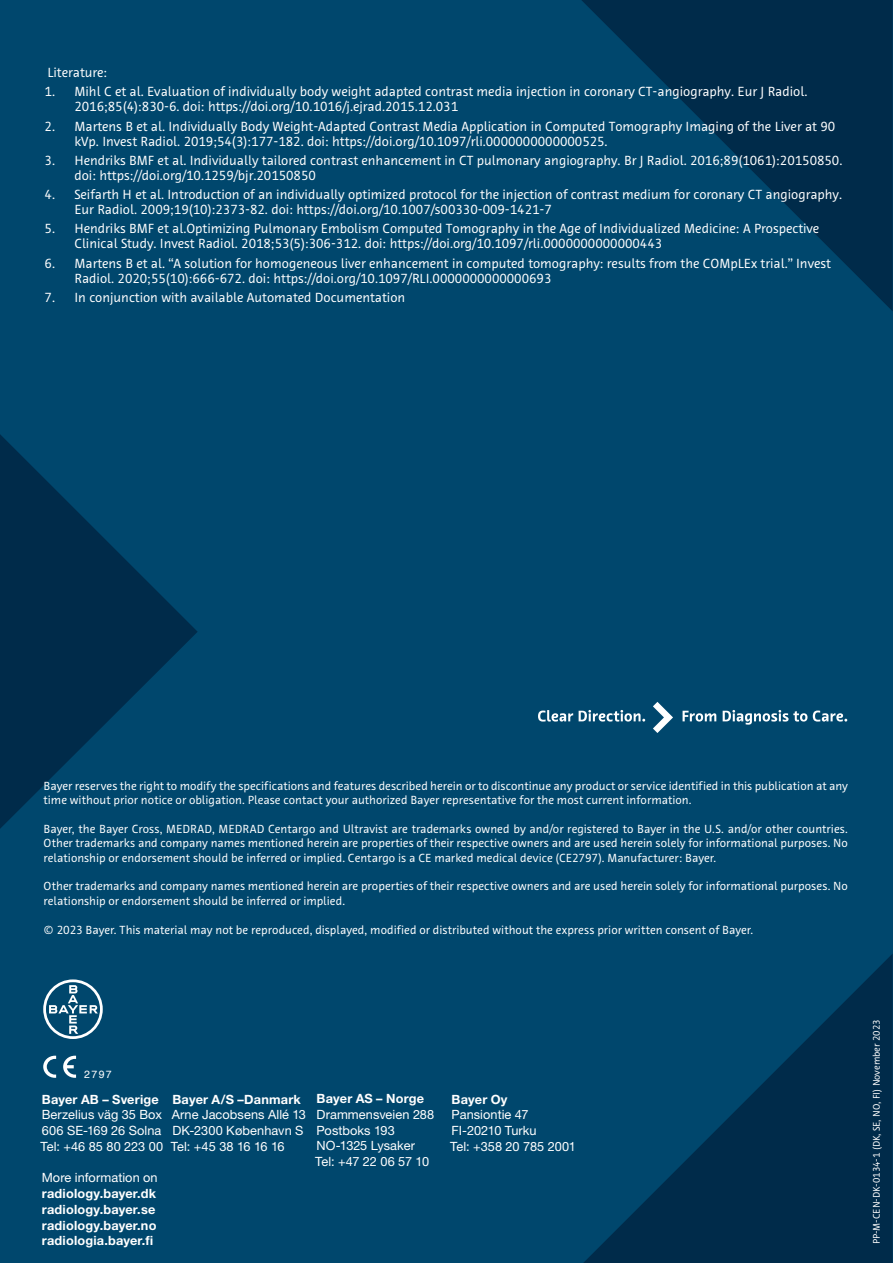
<style>
.page{position:relative;width:893px;height:1263px;background:#fff}
.page>*{position:absolute;margin:0;border:0;box-sizing:border-box;transform-origin:0 0}
.t1{font:13.5px/15px "Bayer Sans";color:#fff}
.t2{font:12.75px/15.8px "Helvetica Neue LT Pro";letter-spacing:.005em;color:#fff}
.t3{font:700 12.75px/15.8px "Helvetica Neue LT Pro";letter-spacing:.015em;color:#fff;text-align:justify}
.t4{font:12px/14.4px "Bayer Sans";letter-spacing:.005em;color:#fff}
.t5{font:10.5px "Helvetica";color:#fff}
.t6{font:9.75px "Bayer Sans";color:#fff}
</style>
<div class="page">
<svg style="left:0;top:0;width:255px;height:1263px;fill:#00476d"></svg>
<div style="left:255px;top:0;width:638px;height:1263px;background:#00476d"></div>
<svg style="left:582px;top:0;width:311px;height:311px;fill:#002b4b"></svg>
<svg style="left:43px;top:979px;width:60px;height:60px"></svg>
<svg style="left:43px;top:1056px;width:13px;height:22px"></svg>
<svg style="left:63px;top:1056px;width:13px;height:22px"></svg>
<svg style="left:538px;top:702px;width:309px;height:31px"></svg>
<svg style="left:583px;top:954px;width:310px;height:309px"></svg>
<p class="t1" style="left:47px;top:65px;width:61px">Literature:</p>
<p class="t1" style="left:74px;top:84px;width:734px;text-indent:-30px">1. Mihl C et al. Evaluation of individually body weight adapted contrast media injection in coronary CT-angiography. Eur J Radiol.<br>2016;85(4):830-6. doi: https://doi.org/10.1016/j.ejrad.2015.12.031</p>
<p class="t1" style="left:74px;top:119px;width:762px;text-indent:-30px">2. Martens B et al. Individually Body Weight-Adapted Contrast Media Application in Computed Tomography Imaging of the Liver at 90 kVp. Invest Radiol. 2019;54(3):177-182. doi: https://doi.org/10.1097/rli.0000000000000525.</p>
<p class="t1" style="left:74px;top:153px;width:769px;text-indent:-30px">3. Hendriks BMF et al. Individually tailored contrast enhancement in CT pulmonary angiography. Br J Radiol. 2016;89(1061):20150850. doi: https://doi.org/10.1259/bjr.20150850</p>
<p class="t1" style="left:74px;top:187px;width:769px;text-indent:-30px">4. Seifarth H et al. Introduction of an individually optimized protocol for the injection of contrast medium for coronary CT angiography.<br>Eur Radiol. 2009;19(10):2373-82. doi: https://doi.org/10.1007/s00330-009-1421-7</p>
<p class="t1" style="left:74px;top:221px;width:746px;text-indent:-30px">5. Hendriks BMF et al.Optimizing Pulmonary Embolism Computed Tomography in the Age of Individualized Medicine: A Prospective<br>Clinical Study. Invest Radiol. 2018;53(5):306-312. doi: https://doi.org/10.1097/rli.0000000000000443</p>
<p class="t1" style="left:74px;top:256px;width:758px;text-indent:-30px">6. Martens B et al. “A solution for homogeneous liver enhancement in computed tomography: results from the COMpLEx trial.” Invest<br>Radiol. 2020;55(10):666-672. doi: https://doi.org/10.1097/RLI.0000000000000693</p>
<p class="t1" style="left:45px;top:290px;width:362px">7. In conjunction with available Automated Documentation</p>
<p class="t4" style="left:44px;top:778px;width:806px">Bayer reserves the right to modify the specifications and features described herein or to discontinue any product or service identified in this publication at any time without prior notice or obligation. Please contact your authorized Bayer representative for the most current information.</p>
<p class="t4" style="left:44px;top:821px;width:806px;text-align:justify">Bayer, the Bayer Cross, MEDRAD, MEDRAD Centargo and Ultravist are trademarks owned by and/or registered to Bayer in the U.S. and/or other countries.<br>Other trademarks and company names mentioned herein are properties of their respective owners and are used herein solely for informational purposes. No relationship or endorsement should be inferred or implied. Centargo is a CE marked medical device (CE2797). Manufacturer: Bayer.</p>
<p class="t4" style="left:44px;top:879px;width:806px">Other trademarks and company names mentioned herein are properties of their respective owners and are used herein solely for informational purposes. No relationship or endorsement should be inferred or implied.</p>
<p class="t4" style="left:44px;top:922px;width:711px">© 2023 Bayer. This material may not be reproduced, displayed, modified or distributed without the express prior written consent of Bayer.</p>
<p class="t5" style="left:84px;top:1066px;width:29px">2797</p>
<p class="t3" style="left:42px;top:1091px;width:118px">Bayer AB – Sverige</p>
<p class="t2" style="left:40px;top:1107px;width:124px">Berzelius väg 35 Box<br>606 SE-169 26 Solna<br>Tel: +46 85 80 223 00</p>
<p class="t2" style="left:42px;top:1170px;width:117px">More information on</p>
<p class="t3" style="left:42px;top:1185px;width:116px">radiology.bayer.dk radiology.bayer.se radiology.bayer.no radiologia.bayer.fi</p>
<p class="t3" style="left:172px;top:1091px;width:130px">Bayer A/S –Danmark</p>
<p class="t2" style="left:171px;top:1107px;width:137px">Arne Jacobsens Allé 13<br>DK-2300 København S<br>Tel: +45 38 16 16 16</p>
<p class="t3" style="left:317px;top:1090px;width:109px">Bayer AS – Norge</p>
<p class="t2" style="left:315px;top:1106px;width:121px">Drammensveien 288<br>Postboks 193<br>NO-1325 Lysaker<br>Tel: +47 22 06 57 10</p>
<p class="t3" style="left:452px;top:1091px;width:57px">Bayer Oy</p>
<p class="t2" style="left:450px;top:1107px;width:127px">Pansiontie 47<br>FI-20210 Turku<br>Tel: +358 20 785 2001</p>
<p class="t6" style="left:870px;top:1244px;width:226px;rotate:-90deg">PP-M-CEN-DK-0134-1 (DK, SE, NO, FI) November 2023</p>
</div>
